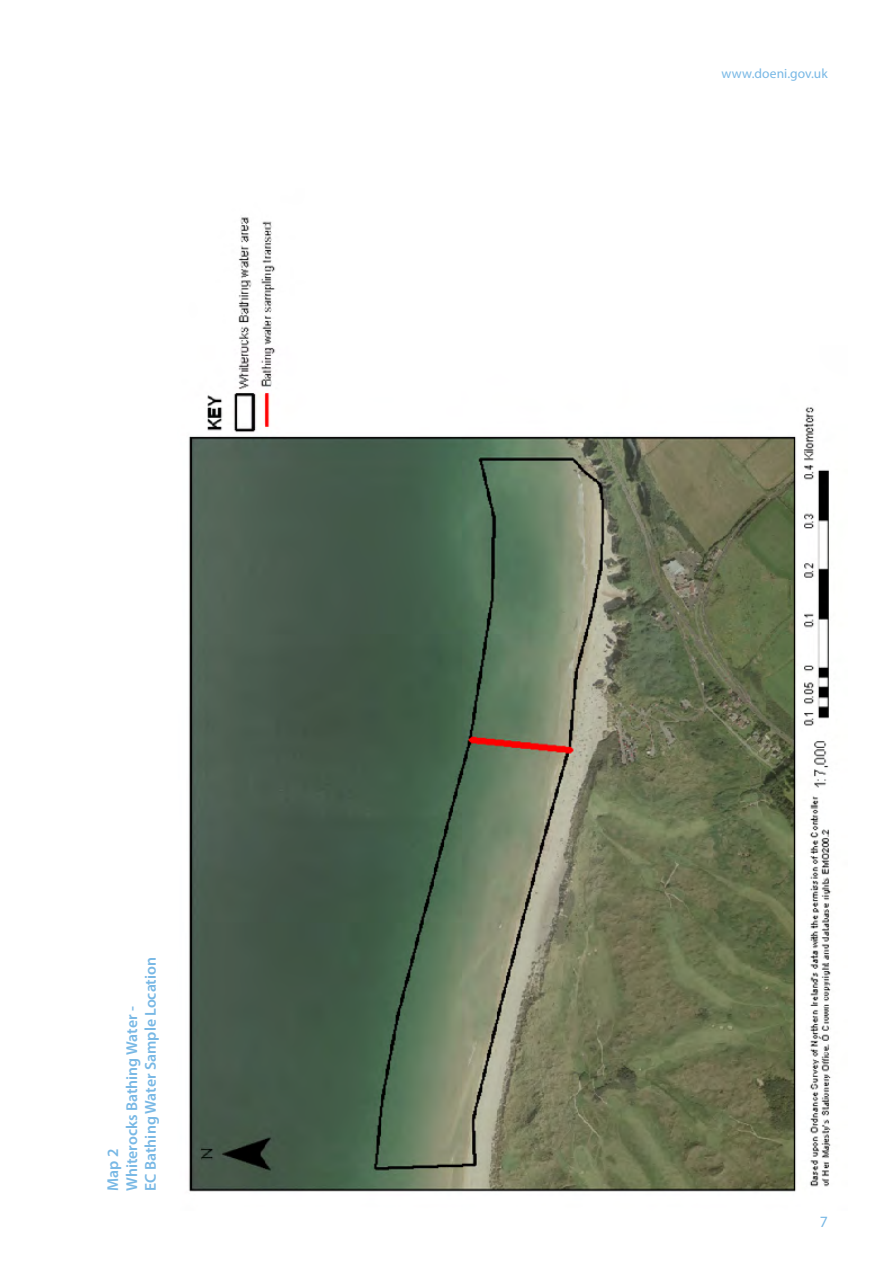
<style>
.page{position:relative;width:893px;height:1263px;background:#fff}
.page>*{position:absolute;margin:0;border:0;box-sizing:border-box;transform-origin:0 0}
.t1{font:600 15.75px "Myriad Pro";color:#78b8e5}
.t2{font:15.75px "Myriad Pro";color:#78b8e5}
.t3{font:13.5px "Myriad Pro";letter-spacing:.005em;color:#78b8e5}
</style>
<div class="page">
<img style="left:188px;top:217px;width:644px;height:975px">
<p class="t1" style="left:141px;top:1191px;width:235px;rotate:-90deg">EC Bathing Water Sample Location</p>
<p class="t1" style="left:122px;top:1191px;width:186px;rotate:-90deg">Whiterocks Bathing Water -</p>
<p class="t1" style="left:103px;top:1191px;width:44px;rotate:-90deg">Map 2</p>
<p class="t3" style="left:721px;top:65px;width:108px">www.doeni.gov.uk</p>
<p class="t2" style="left:820px;top:1212px;width:10px">7</p>
</div>
